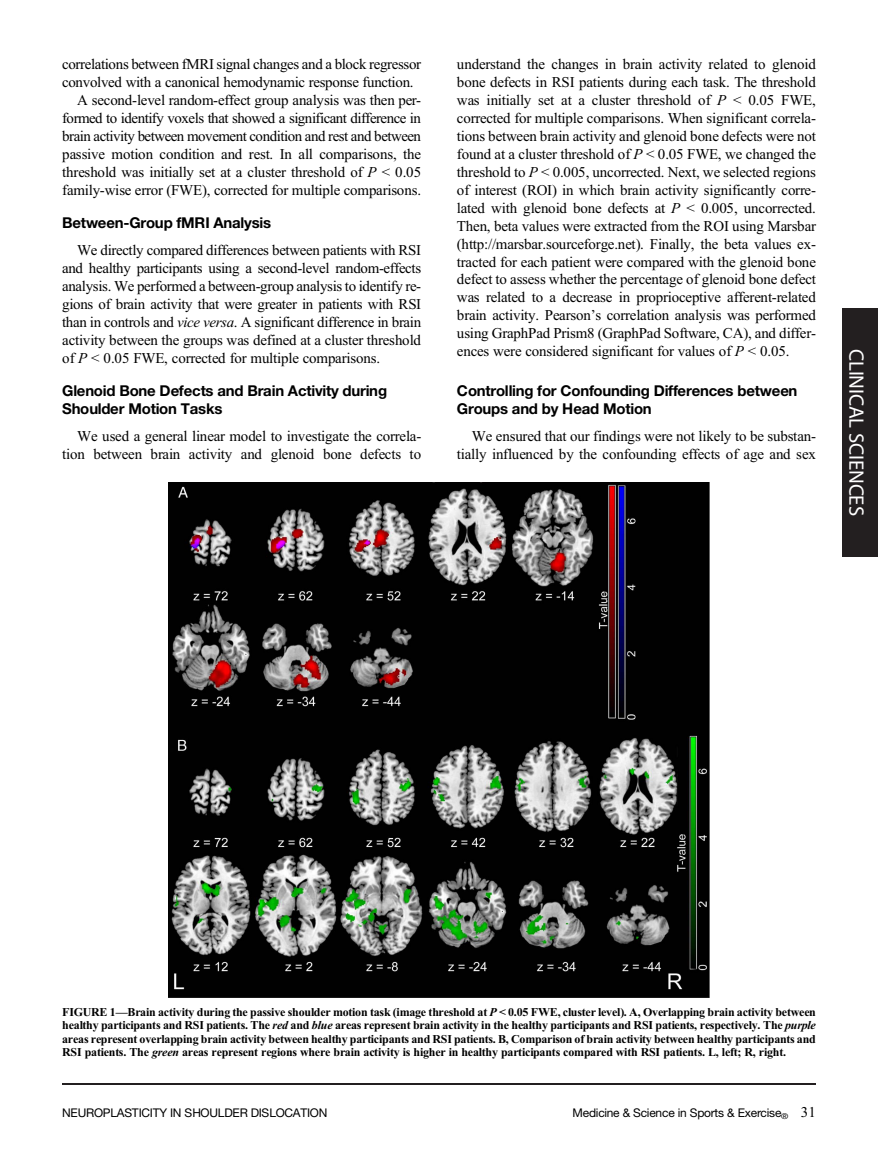
<style>
.page{position:relative;width:878px;height:1175px;background:#fff}
.page>*{position:absolute;margin:0;border:0;box-sizing:border-box;transform-origin:0 0}
.t1{font:20.85px "Adv T Tc 6 d 9 b 48 b";letter-spacing:-.005em;color:#fff}
.t2{font:15px/18px "Adv TT182 ff 89 e";letter-spacing:-.015em;color:#000;text-align:justify}
.t3{font:15px/18px "Adv T Te 0754 e 31.B";color:#000}
.t4{font:12px/13.5px "Adv T Tf 331 adb 4.B";letter-spacing:-.015em;color:#000;text-align:justify}
.t5{font:12px "Adv TT739 e 07 da";letter-spacing:-.015em;color:#000}
.s1{font-family:"Adv TT73 b 978 ed.I"}
.s2{font-style:inherit}
.s3{font-family:"Adv TT3 fbc 8 d 66.BI"}
.s4{font-family:"Adv TT182 ff 89 e";font-size:15px}
</style>
<div class="page">
<img style="left:168px;top:482px;width:541px;height:515px">
<hr style="left:62px;top:1083px;width:753px;height:1px;background:#231f20">
<div style="left:842px;top:308px;width:35px;height:249px;background:#231f20"></div>
<p class="t2" style="left:62px;top:57px;width:360px">correlations between fMRI signal changes and a block regressor</p>
<p class="t2" style="left:62px;top:75px;width:353px">convolved with a canonical hemodynamic response function.</p>
<p class="t2" style="left:77px;top:93px;width:345px">A second-level random-effect group analysis was then per-</p>
<p class="t2" style="left:62px;top:110px;width:360px">formed to identify voxels that showed a significant difference in</p>
<p class="t2" style="left:62px;top:128px;width:360px">brain activity between movement condition and rest and between</p>
<p class="t2" style="left:62px;top:146px;width:360px">passive motion condition and rest. In all comparisons, the</p>
<p class="t2" style="left:62px;top:164px;width:360px">threshold was initially set at a cluster threshold of <span class="s1">P</span> &lt; 0.05</p>
<p class="t2" style="left:62px;top:182px;width:360px">family-wise error (FWE), corrected for multiple comparisons.</p>
<p class="t3" style="left:62px;top:215px;width:210px">Between-Group fMRI Analysis</p>
<p class="t2" style="left:62px;top:242px;width:360px;text-indent:15px">We directly compared differences between patients with RSI and healthy participants using a second-level random-effects analysis. We performed a between-group analysis to identify re&shy;gions of brain activity that were greater in patients with RSI than in controls and <span class="s1">vice versa</span>. A significant difference in brain activity between the groups was defined at a cluster threshold of <span class="s1">P</span> &lt; 0.05 FWE, corrected for multiple comparisons.</p>
<p class="t3" style="left:62px;top:383px;width:326px">Glenoid Bone Defects and Brain Activity during<br>Shoulder Motion Tasks</p>
<p class="t2" style="left:62px;top:428px;width:360px;text-align:right">We used a general linear model to investigate the correla&shy;tion between brain activity and glenoid bone defects to</p>
<p class="t2" style="left:457px;top:57px;width:360px">understand the changes in brain activity related to glenoid bone defects in RSI patients during each task. The threshold was initially set at a cluster threshold of <span class="s1">P</span> &lt; 0.05 FWE, corrected for multiple comparisons. When significant correla&shy;tions between brain activity and glenoid bone defects were not found at a cluster threshold of <span class="s1">P</span> &lt; 0.05 FWE, we changed the threshold to <span class="s1">P</span> &lt; 0.005, uncorrected. Next, we selected regions of interest (ROI) in which brain activity significantly corre&shy;lated with glenoid bone defects at <span class="s1">P</span> &lt; 0.005, uncorrected.<br>Then, beta values were extracted from the ROI using Marsbar (http://marsbar.sourceforge.net). Finally, the beta values ex&shy;tracted for each patient were compared with the glenoid bone defect to assess whether the percentage of glenoid bone defect was related to a decrease in proprioceptive afferent-related brain activity. Pearson<span class="s2">’</span>s correlation analysis was performed using GraphPad Prism8 (GraphPad Software, CA), and differ&shy;ences were considered significant for values of <span class="s1">P</span> &lt; 0.05.</p>
<p class="t3" style="left:457px;top:383px;width:342px">Controlling for Confounding Differences between<br>Groups and by Head Motion</p>
<p class="t2" style="left:457px;top:428px;width:360px;text-align:right">We ensured that our findings were not likely to be substan&shy;tially influenced by the confounding effects of age and sex</p>
<h1 class="t1" style="left:863px;top:349px;width:168px;rotate:90deg">CLINICAL SCIENCES</h1>
<p class="t4" style="left:62px;top:1006px;width:755px">FIGURE 1<span class="s2">—</span>Brain activity during the passive shoulder motion task (image threshold at <span class="s3">P</span> &lt; 0.05 FWE, cluster level). A, Overlapping brain activity between healthy participants and RSI patients. The <span class="s3">red</span> and <span class="s3">blue</span> areas represent brain activity in the healthy participants and RSI patients, respectively. The <span class="s3">purple </span>areas represent overlapping brain activity between healthy participants and RSI patients. B, Comparison of brain activity between healthy participants and RSI patients. The <span class="s3">green</span> areas represent regions where brain activity is higher in healthy participants compared with RSI patients. L, left; R, right.</p>
<p class="t5" style="left:62px;top:1108px;width:266px">NEUROPLASTICITY IN SHOULDER DISLOCATION</p>
<p class="t5" style="left:572px;top:1108px;width:245px">Medicine &amp; Science in Sports &amp; Exercise<sub>®</sub> <span class="s4">31</span></p>
</div>
